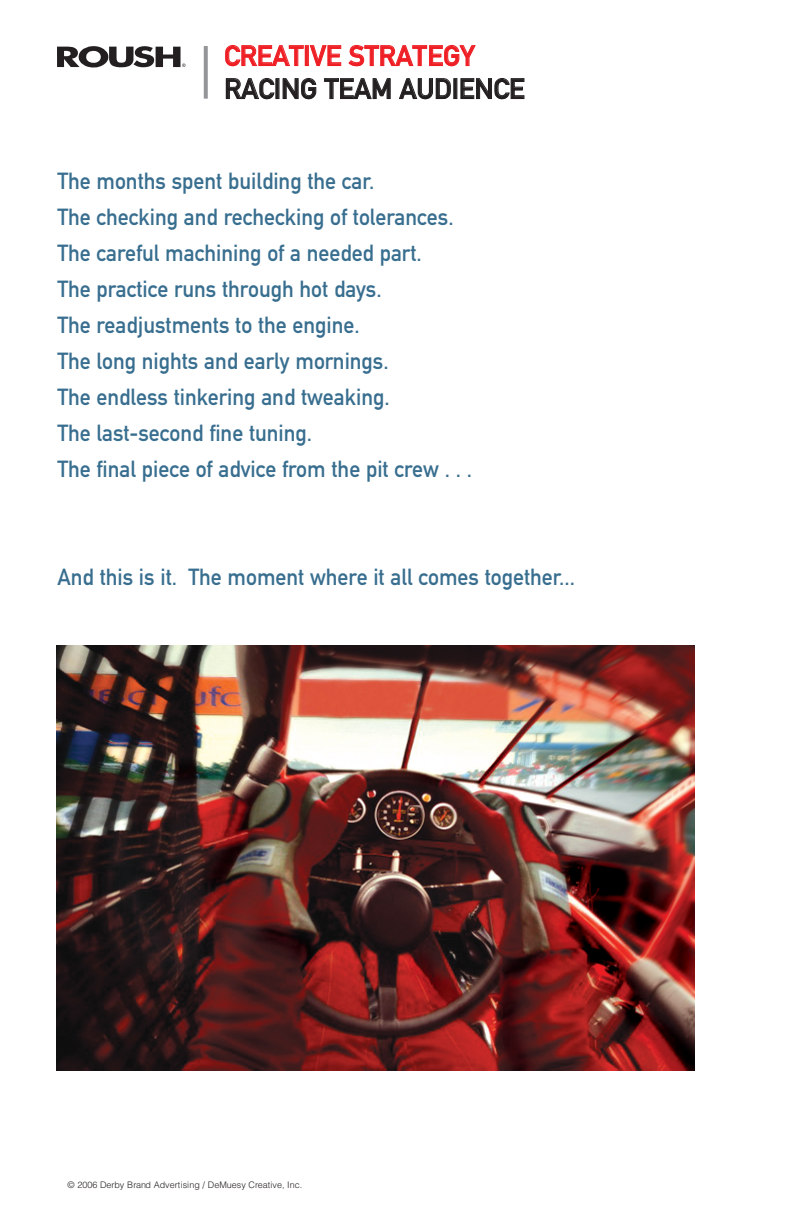
<style>
.page{position:relative;width:792px;height:1224px;background:#fff}
.page>*{position:absolute;margin:0;border:0;box-sizing:border-box;transform-origin:0 0}
.t1{font:28px "DIN Mittelschrift";color:#231f20}
.t2{font:28px "DIN Mittelschrift";color:#ee1e24}
.t3{font:23px/36px "DIN Mittelschrift";color:#386e8f;scale:.95 1}
.t4{font:300 9px "Helvetica";color:#231f20}
</style>
<div class="page">
<svg style="left:57px;top:46px;width:129px;height:22px"></svg>
<svg style="left:204px;top:46px;width:4px;height:53px"></svg>
<img style="left:57px;top:646px;width:637px;height:424px">
<p class="t2" style="left:224px;top:46px;width:252px">CREATIVE STRATEGY</p>
<p class="t1" style="left:224px;top:79px;width:302px">RACING TEAM AUDIENCE</p>
<p class="t3" style="left:58px;top:165px;width:438px">The months spent building the car.<br>The checking and rechecking of tolerances.<br>The careful machining of a needed part.<br>The practice runs through hot days.<br>The readjustments to the engine.<br>The long nights and early mornings.<br>The endless tinkering and tweaking.<br>The last-second fine tuning.<br>The final piece of advice from the pit crew . . .</p>
<p class="t3" style="left:58px;top:561px;width:546px">And this is it. The moment where it all comes together...</p>
<p class="t4" style="left:67px;top:1182px;width:236px">© 2006 Derby Brand Advertising / DeMuesy Creative, Inc.</p>
</div>
